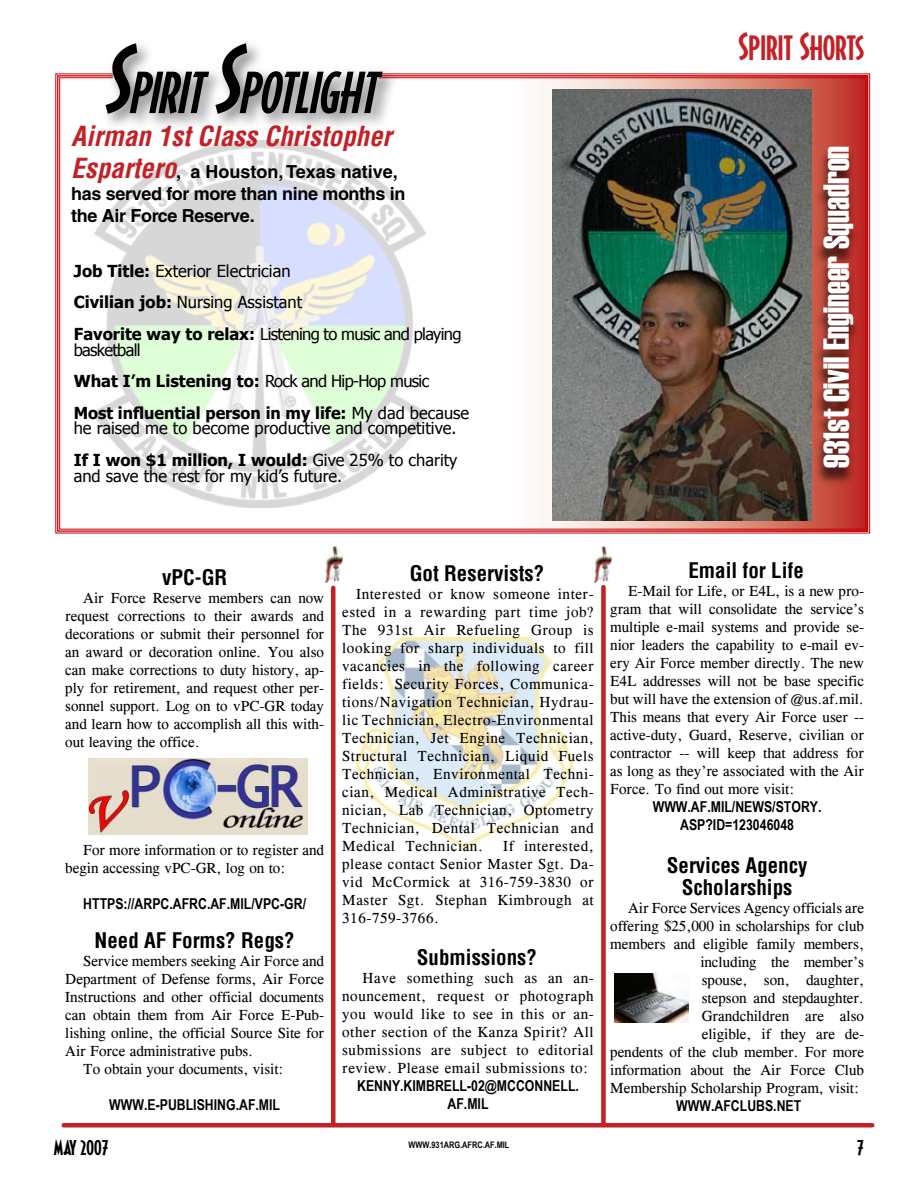
<style>
.page{position:relative;width:918px;height:1188px;background:#fff}
.page>*{position:absolute;margin:0;border:0;box-sizing:border-box;transform-origin:0 0}
.t1{font:italic 54px "Decotura ICG";color:#000}
.t2{font:36px "Haettenschweiler";color:#fff}
.t3{font:36px "Decotura ICG";letter-spacing:-.01em;color:#c42127}
.t4{font:italic 700 condensed 27px "Helvetica";color:#c42127}
.t5{font:700 condensed 21px/21.5px "Helvetica";color:#000;text-align:center}
.t6{font:19.5px "Decotura ICG";color:#000}
.t7{font:700 18px/21.6px "Helvetica";letter-spacing:-.02em;color:#000}
.t8{font:16.5px/31.5px "Tahoma";color:#000}
.t9{font:700 16.5px/31.5px "Tahoma";color:#000}
.t10{font:15px/18px "Cg Times";color:#000;text-align:justify}
.t11{font:700 15px/18px "Arial Narrow";color:#000;text-align:center}
.t12{font:700 9px "Arial Narrow";color:#000}
.s1{font-size:90px}
.s2{font-style:italic;font-stretch:condensed;font-size:27px;color:#c42127}
.s3{font-weight:700}
.s4{font-weight:400}
</style>
<div class="page">
<img style="left:356px;top:637px;width:216px;height:212px">
<div style="left:331px;top:588px;width:5px;height:536px;background:#c42127"></div>
<div style="left:601px;top:587px;width:5px;height:537px;background:#c42127"></div>
<div style="left:64px;top:1123px;width:808px;height:5px;background:#c42127"></div>
<img style="left:324px;top:547px;width:20px;height:36px">
<img style="left:593px;top:547px;width:20px;height:36px">
<img style="left:89px;top:758px;width:219px;height:77px">
<svg style="left:55px;top:73px;width:815px;height:461px"></svg>
<img style="left:80px;top:141px;width:359px;height:367px">
<div style="left:99px;top:37px;width:302px;height:96px;background:#000;opacity:.54"></div>
<div style="left:813px;top:147px;width:48px;height:340px;background:#000;opacity:.78"></div>
<img style="left:615px;top:974px;width:73px;height:49px">
<img style="left:553px;top:90px;width:259px;height:430px">
<h1 class="t1" style="left:101px;top:60px;width:288px"><span class="s1">S</span>PIRIT<span class="s1">S</span>POTLIGHT</h1>
<h3 class="t4" style="left:71px;top:118px;width:322px">Airman 1st Class Christopher</h3>
<p class="t7" style="left:71px;top:161px;width:336px"><span class="s2">Espartero</span>, a Houston, Texas native, has served for more than nine months in the Air Force Reserve.</p>
<p class="t8" style="left:74px;top:254px;width:389px"><span class="s3">Job Title:</span> Exterior Electrician<br><span class="s3">Civilian job:</span> Nursing Assistant<br><span class="s3">Favorite way to relax:</span> Listening to music and playing</p>
<p class="t9" style="left:74px;top:333px;width:397px"><span class="s4">basketball<br></span>What I’m Listening to: <span class="s4">Rock and Hip-Hop music<br></span>Most influential person in my life: <span class="s4">My dad because</span></p>
<p class="t8" style="left:74px;top:412px;width:385px">he raised me to become productive and competitive.<br><span class="s3">If I won $1 million, I would:</span> Give 25% to charity</p>
<p class="t8" style="left:74px;top:459px;width:270px">and save the rest for my kid’s future.</p>
<h2 class="t3" style="left:738px;top:25px;width:128px">Spirit Shorts</h2>
<h2 class="t2" style="left:812px;top:468px;width:324px;rotate:-90deg">931st Civil Engineer Squadron</h2>
<h3 class="t5" style="left:162px;top:566px;width:67px">vPC-GR</h3>
<p class="t10" style="left:65px;top:589px;width:260px;text-indent:18px">Air Force Reserve members can now request corrections to their awards and decorations or submit their personnel for an award or decoration online. You also can make corrections to duty history, ap&shy;ply for retirement, and request other per&shy;sonnel support. Log on to vPC-GR today and learn how to accomplish all this with&shy;out leaving the office.</p>
<p class="t10" style="left:65px;top:841px;width:260px;text-indent:18px">For more information or to register and begin accessing vPC-GR, log on to:</p>
<p class="t11" style="left:83px;top:894px;width:224px">HTTPS ://ARPC .AFRC .AF.MIL/VPC-GR/</p>
<h3 class="t5" style="left:95px;top:930px;width:202px">Need AF Forms? Regs?</h3>
<p class="t10" style="left:83px;top:952px;width:242px">Service members seeking Air Force and</p>
<p class="t10" style="left:65px;top:970px;width:260px">Department of Defense forms, Air Force</p>
<p class="t10" style="left:65px;top:988px;width:260px">Instructions and other official documents</p>
<p class="t10" style="left:65px;top:1006px;width:260px">can obtain them from Air Force E-Pub-</p>
<p class="t10" style="left:65px;top:1024px;width:260px">lishing online, the official Source Site for</p>
<p class="t10" style="left:65px;top:1042px;width:189px">Air Force administrative pubs.</p>
<p class="t10" style="left:83px;top:1060px;width:202px">To obtain your documents, visit:</p>
<p class="t11" style="left:109px;top:1095px;width:172px">WWW.E-PUBLISHING.AF.MIL</p>
<h3 class="t5" style="left:410px;top:562px;width:136px">Got Reservists?</h3>
<p class="t10" style="left:342px;top:585px;width:253px;text-indent:14px">Interested or know someone inter&shy;ested in a rewarding part time job?<br>The 931st Air Refueling Group is looking for sharp individuals to fill vacancies in the following career fields: Security Forces, Communica&shy;tions/Navigation Technician, Hydrau&shy;lic Technician, Electro-Environmental Technician, Jet Engine Technician, Structural Technician, Liquid Fuels Technician, Environmental Techni&shy;cian, Medical Administrative Tech&shy;nician, Lab Technician, Optometry Technician, Dental Technician and Medical Technician.</p>
<p class="t10" style="left:342px;top:837px;width:253px;text-indent:161px">If interested, please contact Senior Master Sgt. Da&shy;vid McCormick at 316-759-3830 or Master Sgt. Stephan Kimbrough at 316-759-3766.</p>
<h3 class="t5" style="left:417px;top:947px;width:122px">Submissions?</h3>
<p class="t10" style="left:342px;top:969px;width:253px;text-indent:20px">Have something such as an an&shy;nouncement, request or photograph you would like to see in this or an&shy;other section of the Kanza Spirit? All submissions are subject to editorial review. Please email submissions to:</p>
<p class="t11" style="left:357px;top:1076px;width:150px">KENNY.KIMBRELL-02@MCC</p>
<p class="t11" style="left:525px;top:1076px;width:55px">ONNELL.</p>
<p class="t11" style="left:448px;top:1094px;width:42px">AF.MIL</p>
<h3 class="t6" style="left:54px;top:1136px;width:56px">MAY 2007</h3>
<p class="t12" style="left:409px;top:1138px;width:102px">WWW.931ARG .AFRC.AF.MIL</p>
<h3 class="t5" style="left:688px;top:560px;width:117px">Email for Life</h3>
<p class="t10" style="left:610px;top:582px;width:255px;text-indent:18px">E-Mail for Life, or E4L, is a new pro&shy;gram that will consolidate the service’s multiple e-mail systems and provide se&shy;nior leaders the capability to e-mail ev&shy;ery Air Force member directly. The new E4L addresses will not be base specific but will have the extension of @us.af.mil.<br>This means that every Air Force user -- active-duty, Guard, Reserve, civilian or contractor -- will keep that address for as long as they’re associated with the Air Force. To find out more visit:</p>
<p class="t11" style="left:653px;top:797px;width:170px">WWW.AF.MIL/NEWS/STORY.<br>ASP?ID=123046048</p>
<h3 class="t5" style="left:667px;top:855px;width:142px">Services Agency<br>Scholarships</h3>
<p class="t10" style="left:628px;top:899px;width:237px">Air Force Services Agency officials are</p>
<p class="t10" style="left:610px;top:917px;width:255px">offering $25,000 in scholarships for club</p>
<p class="t10" style="left:610px;top:935px;width:255px">members and eligible family members,</p>
<p class="t10" style="left:700px;top:953px;width:165px">including the member’s</p>
<p class="t10" style="left:702px;top:971px;width:164px">spouse, son, daughter,</p>
<p class="t10" style="left:702px;top:989px;width:164px">stepson and stepdaughter.</p>
<p class="t10" style="left:702px;top:1007px;width:164px">Grandchildren are also</p>
<p class="t10" style="left:702px;top:1025px;width:164px">eligible, if they are de-</p>
<p class="t10" style="left:610px;top:1043px;width:255px">pendents of the club member. For more</p>
<p class="t10" style="left:610px;top:1061px;width:255px">information about the Air Force Club</p>
<p class="t10" style="left:610px;top:1079px;width:250px">Membership Scholarship Program, visit:</p>
<p class="t11" style="left:676px;top:1096px;width:127px">WWW.AFC LUBS.NET</p>
</div>
